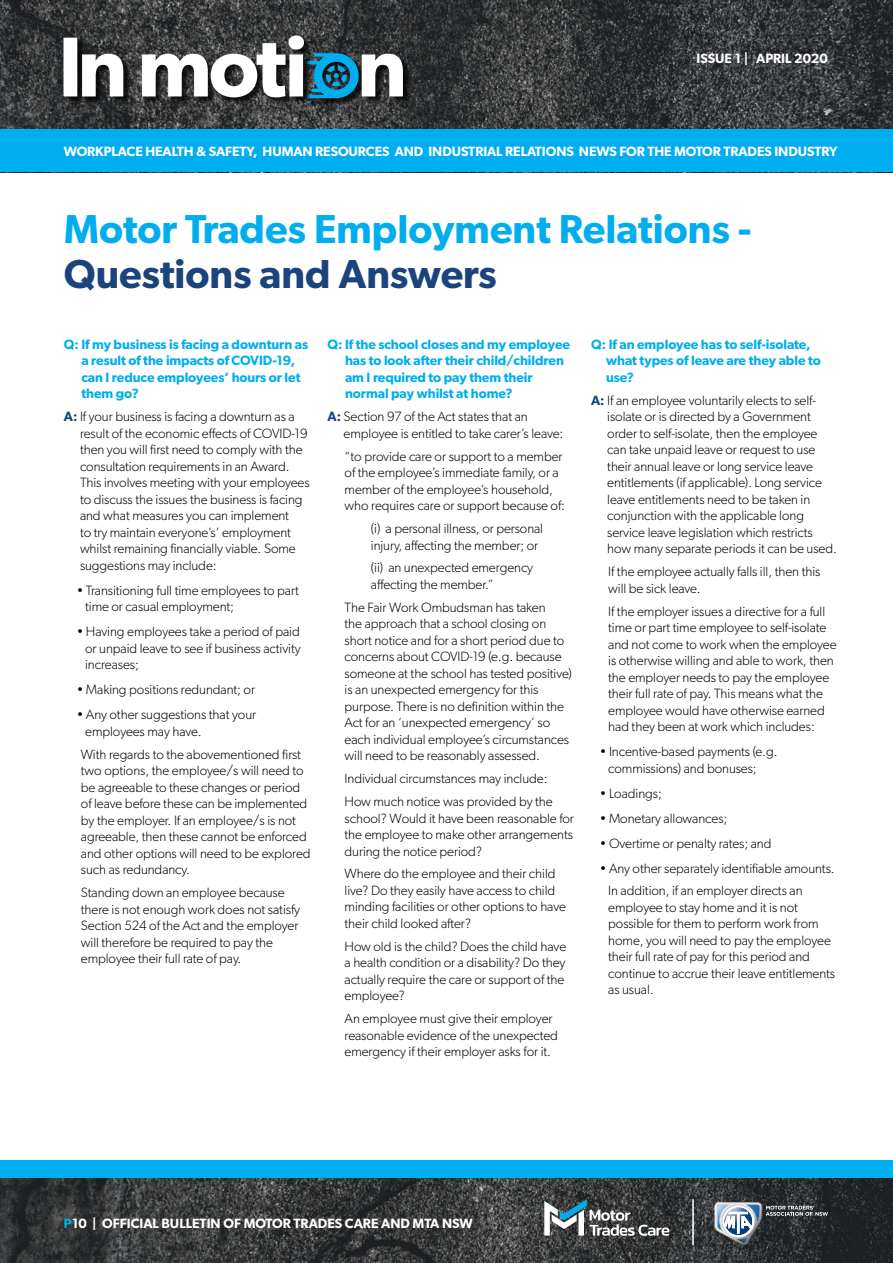
<style>
.page{position:relative;width:893px;height:1263px;background:#fff}
.page>*{position:absolute;margin:0;border:0;box-sizing:border-box;transform-origin:0 0}
.Header_-_H2{font:600 40.5px/45px "Gibson";color:#00aeef}
.Body{font:300 13.5px/16.5px "Gibson";letter-spacing:-.005em;color:#000}
.Question{font:600 13.5px/16.5px "Gibson";letter-spacing:-.005em;color:#00aeef}
.t1{font:600 13.5px "Gibson";letter-spacing:-.005em;color:#fff}
.s1{color:#1b447c}
.s2{font-weight:600;color:#1b447c}
.s3{color:#00aeef}
</style>
<div class="page">
<img style="left:0;top:0;width:893px;height:130px">
<img style="left:0;top:1178px;width:893px;height:85px">
<div style="left:0;top:130px;width:893px;height:42px;background:#00aeef"></div>
<div style="left:0;top:1160px;width:893px;height:18px;background:#00aeef"></div>
<svg style="left:714px;top:1202px;width:114px;height:43px;background:#5b6269"></svg>
<svg style="left:544px;top:1199px;width:125px;height:37px"></svg>
<hr style="left:692px;top:1199px;width:2px;height:46px;background:#fff">
<div style="left:64px;top:37px;width:347px;height:69px;background:#000;opacity:.75"></div>
<svg style="left:64px;top:35px;width:339px;height:63px"></svg>
<p class="t1" style="left:696px;top:50px;width:133px">ISSUE 1 | APRIL 2020</p>
<p class="t1" style="left:64px;top:144px;width:775px">WORKPLACE HEALTH &amp; SAFETY, HUMAN RESOURCES AND INDUSTRIAL RELATIONS NEWS FOR THE MOTOR TRADES INDUSTRY</p>
<p class="Header_-_H2" style="left:64px;top:206px;width:689px">Motor Trades Employment Relations -<br><span class="s1">Questions and Answers</span></p>
<p class="Question" style="left:81px;top:336px;width:228px;text-indent:-17px">Q: If my business is facing a downturn as a result of the impacts of COVID-19, can I reduce employees’ hours or let them go?</p>
<p class="Body" style="left:80px;top:408px;width:231px;text-indent:-16px"><span class="s2">A:</span> If your business is facing a downturn as a result of the economic effects of COVID-19 then you will first need to comply with the consultation requirements in an Award.<br>This involves meeting with your employees to discuss the issues the business is facing and what measures you can implement<br>to try maintain everyone’s’ employment whilst remaining financially viable. Some suggestions may include:</p>
<p class="Body" style="left:85px;top:582px;width:215px;text-indent:-9px">• Transitioning full time employees to part time or casual employment;</p>
<p class="Body" style="left:85px;top:623px;width:217px;text-align:justify;text-indent:-9px">• Having employees take a period of paid or unpaid leave to see if business activity increases;</p>
<p class="Body" style="left:77px;top:681px;width:180px">• Making positions redundant; or</p>
<p class="Body" style="left:85px;top:706px;width:172px;text-indent:-9px">• Any other suggestions that your employees may have.</p>
<p class="Body" style="left:81px;top:746px;width:231px">With regards to the abovementioned first two options, the employee/s will need to be agreeable to these changes or period of leave before these can be implemented by the employer. If an employee/s is not agreeable, then these cannot be enforced and other options will need to be explored such as redundancy.</p>
<p class="Body" style="left:81px;top:884px;width:221px">Standing down an employee because there is not enough work does not satisfy Section 524 of the Act and the employer will therefore be required to pay the employee their full rate of pay.</p>
<p class="Question" style="left:345px;top:336px;width:227px;text-indent:-17px">Q: If the school closes and my employee has to look after their child/children am I required to pay them their normal pay whilst at home?</p>
<p class="Body" style="left:344px;top:408px;width:221px;text-indent:-16px"><span class="s2">A:</span> Section 97 of the Act states that an employee is entitled to take carer’s leave:</p>
<p class="Body" style="left:345px;top:448px;width:222px">“to provide care or support to a member of the employee’s immediate family, or a member of the employee’s household, who requires care or support because of:</p>
<p class="Body" style="left:371px;top:520px;width:174px">(i) a personal illness, or personal injury, affecting the member; or</p>
<p class="Body" style="left:371px;top:559px;width:164px">(ii) an unexpected emergency affecting the member.”</p>
<p class="Body" style="left:345px;top:599px;width:229px">The Fair Work Ombudsman has taken<br>the approach that a school closing on short notice and for a short period due to concerns about COVID-19 (e.g. because someone at the school has tested positive) is an unexpected emergency for this purpose. There is no definition within the Act for an ‘unexpected emergency’ so each individual employee’s circumstances will need to be reasonably assessed.</p>
<p class="Body" style="left:345px;top:770px;width:204px">Individual circumstances may include:</p>
<p class="Body" style="left:345px;top:793px;width:231px">How much notice was provided by the school? Would it have been reasonable for the employee to make other arrangements during the notice period?</p>
<p class="Body" style="left:345px;top:865px;width:223px">Where do the employee and their child live? Do they easily have access to child minding facilities or other options to have their child looked after?</p>
<p class="Body" style="left:345px;top:938px;width:223px">How old is the child? Does the child have a health condition or a disability? Do they actually require the care or support of the employee?</p>
<p class="Body" style="left:345px;top:1010px;width:215px">An employee must give their employer reasonable evidence of the unexpected emergency if their employer asks for it.</p>
<p class="Question" style="left:606px;top:336px;width:216px;text-indent:-15px">Q: If an employee has to self-isolate, what types of leave are they able to use?</p>
<p class="Body" style="left:607px;top:392px;width:231px;text-indent:-16px"><span class="s2">A:</span> If an employee voluntarily elects to self&shy;isolate or is directed by a Government order to self-isolate, then the employee can take unpaid leave or request to use their annual leave or long service leave entitlements (if applicable). Long service leave entitlements need to be taken in conjunction with the applicable long service leave legislation which restricts how many separate periods it can be used.</p>
<p class="Body" style="left:608px;top:563px;width:214px">If the employee actually falls ill, then this will be sick leave.</p>
<p class="Body" style="left:608px;top:602px;width:230px">If the employer issues a directive for a full time or part time employee to self-isolate and not come to work when the employee is otherwise willing and able to work, then the employer needs to pay the employee their full rate of pay. This means what the employee would have otherwise earned had they been at work which includes:</p>
<p class="Body" style="left:608px;top:743px;width:171px;text-indent:-9px">• Incentive-based payments (e.g. commissions) and bonuses;</p>
<p class="Body" style="left:600px;top:784px;width:64px">• Loadings;</p>
<p class="Body" style="left:600px;top:809px;width:129px">• Monetary allowances;</p>
<p class="Body" style="left:600px;top:834px;width:173px">• Overtime or penalty rates; and</p>
<p class="Body" style="left:600px;top:859px;width:236px">• Any other separately identifiable amounts.</p>
<p class="Body" style="left:608px;top:882px;width:229px">In addition, if an employer directs an employee to stay home and it is not possible for them to perform work from home, you will need to pay the employee their full rate of pay for this period and continue to accrue their leave entitlements as usual.</p>
<p class="t1" style="left:64px;top:1215px;width:410px"><span class="s3">P</span>10 | OFFICIAL BULLETIN OF MOTOR TRADES CARE AND MTA NSW</p>
</div>
